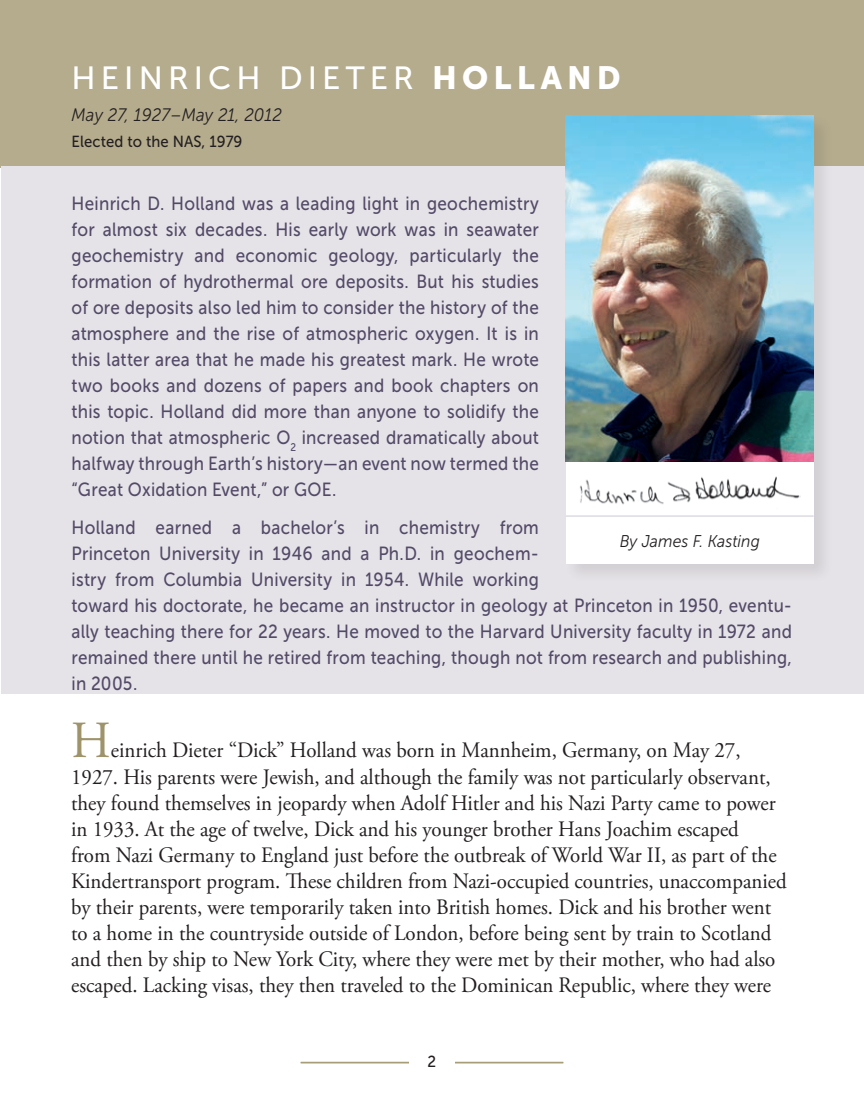
<style>
.page{position:relative;width:864px;height:1098px;background:#fff}
.page>*{position:absolute;margin:0;border:0;box-sizing:border-box;transform-origin:0 0}
.t1{font:52px "Adobe Garamond Pro";color:#9e936a;scale:.95 1}
.t2{font:32px "Museo Sans 500";color:#fff}
.t3{font:32px "Museo Sans 900";letter-spacing:.16em;color:#fff}
.t4{font:22px/26px "Adobe Garamond Pro";color:#231f20;scale:.95 1}
.t5{font:19px/26px "Museo Sans 500";letter-spacing:.015em;color:#534a68;text-align:justify;scale:.9 1}
.t6{font:italic 18px "Museo Sans 300";letter-spacing:.005em;color:#231f20;scale:.93 1}
.t7{font:italic 17px "Museo Sans 300";color:#231f20;scale:.93 1}
.t8{font:16px "Museo Sans 500";letter-spacing:.005em;color:#231f20;scale:.93 1}
.t9{font:16px "Museo Sans 500";letter-spacing:.005em;color:#231f20;scale:.95 1}
.s1{font-family:"Museo Sans 500"}
</style>
<div class="page">
<hr style="left:301px;top:1062px;width:262px;height:1px;background:#9e936a">
<hr style="left:301px;top:1063px;width:262px;height:1px;background:#9e936a">
<div style="left:409px;top:1055px;width:45px;height:27px;background:#fff"></div>
<div style="left:0;top:0;width:864px;height:167px;background:#b5ac8e"></div>
<div style="left:1px;top:166px;width:863px;height:528px;background:#e6e3e8"></div>
<div style="left:564px;top:114px;width:270px;height:470px;background:#231f20;opacity:.1"></div>
<div style="left:566px;top:116px;width:248px;height:448px;background:#fff"></div>
<hr style="left:566px;top:516px;width:248px;height:1px;background:#cdc9d5">
<img style="left:566px;top:115px;width:248px;height:347px">
<img style="left:580px;top:476px;width:220px;height:29px">
<h2 class="t2" style="left:72px;top:61px;width:144px">Hei nrich</h2>
<h2 class="t2" style="left:279px;top:61px;width:20px">die</h2>
<h2 class="t3" style="left:346px;top:60px;width:277px"><span class="s1">ter</span> HOLLAND</h2>
<p class="t6" style="left:72px;top:105px;width:228px">May 27, 1927–May 21, 2012</p>
<p class="t8" style="left:72px;top:133px;width:185px">Elected to the NAS, 1979</p>
<p class="t5" style="left:72px;top:191px;width:521px">Heinrich D. Holland was a leading light in geochemistry for almost six decades. His early work was in seawater geochemistry and economic geology, particularly the formation of hydrothermal ore deposits. But his studies of ore deposits also led him to consider the history of the atmosphere and the rise of atmospheric oxygen. It is in this latter area that he made his greatest mark. He wrote two books and dozens of papers and book chapters on this topic. Holland did more than anyone to solidify the notion that atmospheric O<sub>2</sub> increased dramatically about halfway through Earth’s history—an event now termed the “Great Oxidation Event,” or GOE.</p>
<p class="t5" style="left:72px;top:514px;width:802px;text-align:left">Holland earned a bachelor’s in chemistry from<br>Princeton University in 1946 and a Ph.D. in geochem-<br>istry from Columbia University in 1954. While working<br>toward his doctorate, he became an instructor in geology at Princeton in 1950, eventu&shy;ally teaching there for 22 years. He moved to the Harvard University faculty in 1972 and remained there until he retired from teaching, though not from research and publishing, in 2005.</p>
<p class="t7" style="left:620px;top:532px;width:152px">By James F. Kasting</p>
<h1 class="t1" style="left:71px;top:710px;width:43px">H</h1>
<p class="t4" style="left:71px;top:738px;width:755px;text-indent:40px">einrich Dieter “Dick” Holland was born in Mannheim, Germany, on May 27, 1927. His parents were Jewish, and although the family was not particularly observant, they found themselves in jeopardy when Adolf Hitler and his Nazi Party came to power in 1933. At the age of twelve, Dick and his younger brother Hans Joachim escaped<br>from Nazi Germany to England just before the outbreak of World War II, as part of the Kindertransport program. These children from Nazi-occupied countries, unaccompanied by their parents, were temporarily taken into British homes. Dick and his brother went to a home in the countryside outside of London, before being sent by train to Scotland and then by ship to New York City, where they were met by their mother, who had also escaped. Lacking visas, they then traveled to the Dominican Republic, where they were</p>
<p class="t9" style="left:427px;top:1052px;width:11px">2</p>
</div>
